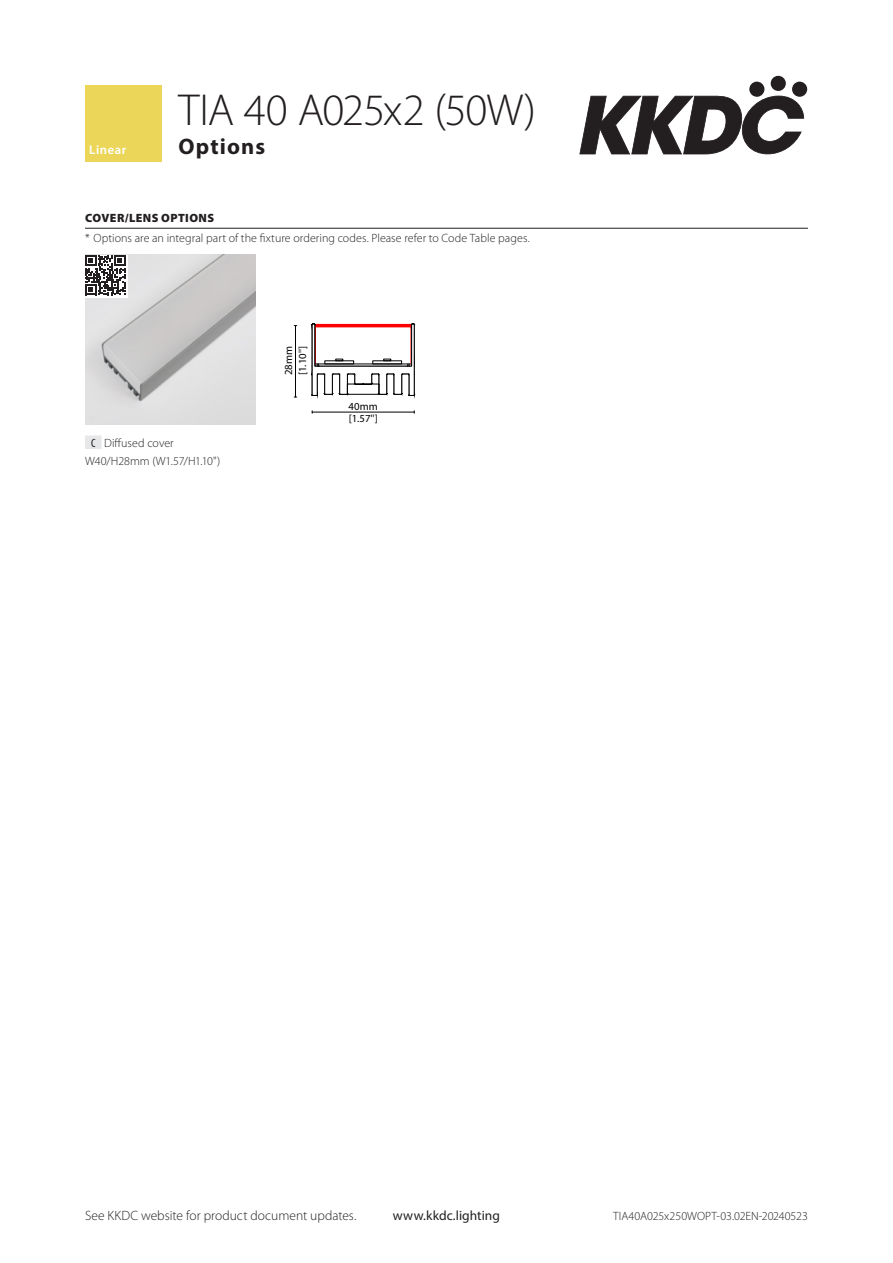
<style>
.page{position:relative;width:893px;height:1263px;background:#fff}
.page>*{position:absolute;margin:0;border:0;box-sizing:border-box;transform-origin:0 0}
.title_line1{font:300 45px "Myriad Pro";letter-spacing:-.025em;color:#231f20}
.title_line2{font:700 22.5px "Myriad Pro";letter-spacing:.05em;color:#231f20}
.t1{font:300 13.5px "Myriad Pro";color:#231f20}
.t2{font:13.5px "Myriad Pro";letter-spacing:.005em;color:#231f20}
.t3{font:600 12.75px "Myriad Pro";letter-spacing:.04em;color:#fff}
.Section_sub_text{font:300 12px "Myriad Pro";letter-spacing:.005em;color:#231f20}
.body{font:300 12px "Myriad Pro";letter-spacing:-.015em;color:#231f20}
.Section_heading_top{font:900 12px "Myriad Pro";letter-spacing:.035em;color:#231f20}
.Product_code_Options{font:300 12px "Myriad Pro";letter-spacing:.005em;color:#231f20}
.t4{font:10.8px/14.1px "Myriad Pro";color:#010203}
.s1{font-weight:400;font-stretch:condensed}
</style>
<div class="page">
<svg style="left:579px;top:96px;width:225px;height:58px"></svg>
<svg style="left:749px;top:81px;width:16px;height:16px"></svg>
<div style="left:770px;top:76px;width:16px;height:15px;background:#231f20;border-radius:50%"></div>
<div style="left:792px;top:81px;width:15px;height:16px;background:#231f20;border-radius:50%"></div>
<hr style="left:85px;top:228px;width:723px;height:1px;background:#231f20">
<img style="left:85px;top:255px;width:170px;height:170px">
<hr style="left:295px;top:326px;width:1px;height:71px;background:#000">
<hr style="left:312px;top:412px;width:102px;height:1px;background:#000">
<svg style="left:311px;top:324px;width:104px;height:72px"></svg>
<div style="left:85px;top:435px;width:17px;height:14px;background:#e6e7e9"></div>
<svg style="left:85px;top:255px;width:43px;height:42px"></svg>
<svg style="left:85px;top:255px;width:40px;height:40px"></svg>
<div style="left:85px;top:85px;width:77px;height:77px;background:#ebd659"></div>
<p class="t3" style="left:89px;top:142px;width:38px">Linear</p>
<p class="title_line1" style="left:179px;top:83px;width:359px">TIA 40 A025x2 (50W)</p>
<p class="title_line2" style="left:179px;top:132px;width:88px">Options</p>
<p class="Section_heading_top" style="left:85px;top:210px;width:131px">COVER/LENS OPTIONS</p>
<p class="Section_sub_text" style="left:85px;top:231px;width:446px">* Options are an integral part of the fixture ordering codes. Please refer to Code Table pages.</p>
<p class="Product_code_Options" style="left:91px;top:435px;width:84px"><span class="s1">C</span> Diffused cover</p>
<p class="body" style="left:85px;top:454px;width:137px">W40/H28mm (W1.57/H1.10")</p>
<p class="t4" style="left:281px;top:375px;width:31px;rotate:-90deg">28mm [1.10'']</p>
<p class="t4" style="left:349px;top:399px;width:31px;line-height:12.8px">40mm [1.57'']</p>
<p class="t1" style="left:85px;top:1208px;width:273px">See KKDC website for product document updates.</p>
<p class="t2" style="left:393px;top:1207px;width:109px">www.kkdc.lighting</p>
<p class="Section_sub_text" style="left:613px;top:1209px;width:196px">TIA40A025x250WOPT-03.02EN-20240523</p>
</div>
